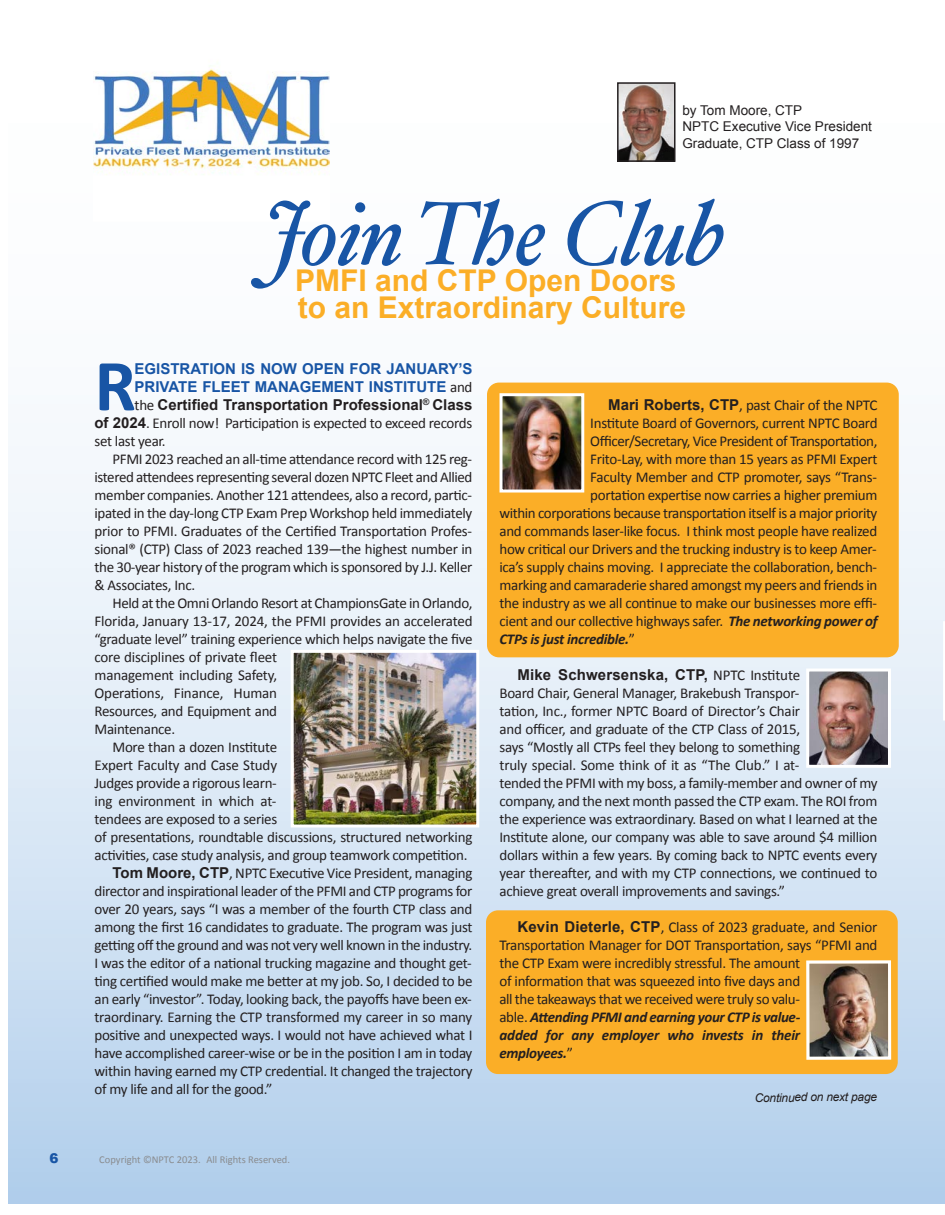
<style>
.page{position:relative;width:945px;height:1215px;background:#fff}
.page>*{position:absolute;margin:0;border:0;box-sizing:border-box;transform-origin:0 0}
.t1{font:italic 90px "Hoefler Text";letter-spacing:-.02em;color:#1855a5}
.t2{font:700 73.95px "Calibri";color:#1855a5}
.t3{font:700 30px/27px "Arial";color:#fbae27}
.t4{font:15px/18px "Calibri";letter-spacing:-.02em;color:#231f20}
.t5{font:700 15px "Arial";color:#1855a5}
.t6{font:700 15px "Arial";color:#231f20}
.t7{font:italic 700 15px "Calibri";letter-spacing:-.02em;color:#231f20}
.t8{font:13.5px/16.2px "Arial";color:#231f20}
.t9{font:900 13.5px "Arial";color:#1855a5}
.t10{font:italic 12px "Arial";letter-spacing:-.025em;color:#231f20}
.t11{font:10.5px "Calibri";color:#8a8c8f}
.s1{font-family:"Calibri";font-weight:400;color:#231f20}
.s2{font-family:"Calibri";font-weight:400}
.s3{font-family:"Arial";font-weight:700}
.s4{font-weight:700;font-style:italic}
.s5{font-weight:400;font-style:normal}
</style>
<div class="page">
<div style="left:9px;top:12px;width:936px;height:1191px;background:linear-gradient(to bottom,#fff,#bcd5ee)"></div>
<img style="left:93px;top:25px;width:236px;height:197px">
<div style="left:487px;top:383px;width:412px;height:274px;background:#fbae27;border-radius:12px"></div>
<div style="left:486px;top:910px;width:412px;height:164px;background:#fbae27;border-radius:12px"></div>
<img style="left:295px;top:654px;width:180px;height:170px">
<div style="left:291px;top:650px;width:188px;height:178px;border:3px solid #fff"></div>
<img style="left:620px;top:85px;width:53px;height:74px">
<div style="left:617px;top:82px;width:59px;height:80px;border:2px solid #231f20"></div>
<svg style="left:943px;top:621px;width:2px;height:100px"></svg>
<img style="left:810px;top:673px;width:77px;height:91px">
<div style="left:806px;top:669px;width:85px;height:99px;border:3px solid #fff"></div>
<img style="left:810px;top:964px;width:77px;height:92px">
<div style="left:806px;top:960px;width:85px;height:100px;border:3px solid #fff"></div>
<img style="left:504px;top:397px;width:76px;height:92px">
<div style="left:500px;top:393px;width:84px;height:100px;border:3px solid #fff"></div>
<p class="t8" style="left:682px;top:102px;width:191px">by Tom Moore, CTP<br>NPTC Executive Vice President<br>Graduate, CTP Class of 1997</p>
<p class="t1" style="left:265px;top:199px;width:463px">Join The Club</p>
<p class="t3" style="left:295px;top:267px;width:393px">PMFI and CTP Open Doors to an Extraordinary Culture</p>
<p class="t2" style="left:94px;top:340px;width:43px">R</p>
<p class="t5" style="left:135px;top:361px;width:339px">EGISTRATION IS NOW OPEN FOR JANUARY’S</p>
<p class="t5" style="left:135px;top:379px;width:339px">PRIVATE FLEET MANAGEMENT INSTITUTE <span class="s1">and</span></p>
<p class="t6" style="left:135px;top:397px;width:339px"><span class="s2">the</span> Certified Transportation Professional<sup>®</sup> Class</p>
<p class="t4" style="left:94px;top:414px;width:379px"><span class="s3">of 2024</span>. Enroll now! Participation is expected to exceed records</p>
<p class="t4" style="left:94px;top:432px;width:73px">set last year.</p>
<p class="t4" style="left:94px;top:450px;width:380px;text-align:justify;text-indent:18px">PFMI 2023 reached an all-time attendance record with 125 reg&shy;istered attendees representing several dozen NPTC Fleet and Allied member companies. Another 121 attendees, also a record, partic&shy;ipated in the day-long CTP Exam Prep Workshop held immediately prior to PFMI. Graduates of the Certified Transportation Profes&shy;sional® (CTP) Class of 2023 reached 139—the highest number in the 30-year history of the program which is sponsored by J.J. Keller &amp; Associates, Inc.</p>
<p class="t4" style="left:94px;top:594px;width:380px;text-indent:18px">Held at the Omni Orlando Resort at ChampionsGate in Orlando, Florida, January 13-17, 2024, the PFMI provides an accelerated “graduate level” training experience which helps navigate the five core disciplines of private fleet<br>management including Safety,<br>Operations, Finance, Human<br>Resources, and Equipment and<br>Maintenance.</p>
<p class="t4" style="left:94px;top:738px;width:379px;text-indent:18px">More than a dozen Institute<br>Expert Faculty and Case Study<br>Judges provide a rigorous learn-<br>ing environment in which at-<br>tendees are exposed to a series<br>of presentations, roundtable discussions, structured networking activities, case study analysis, and group teamwork competition.</p>
<p class="t4" style="left:94px;top:864px;width:380px;text-align:justify;text-indent:18px"><span class="s3">Tom Moore, CTP</span>, NPTC Executive Vice President, managing director and inspirational leader of the PFMI and CTP programs for over 20 years, says “I was a member of the fourth CTP class and among the first 16 candidates to graduate. The program was just getting off the ground and was not very well known in the industry.<br>I was the editor of a national trucking magazine and thought get&shy;ting certified would make me better at my job. So, I decided to be an early “investor”. Today, looking back, the payoffs have been ex&shy;traordinary. Earning the CTP transformed my career in so many positive and unexpected ways. I would not have achieved what I have accomplished career-wise or be in the position I am in today within having earned my CTP credential. It changed the trajectory of my life and all for the good.”</p>
<p class="t9" style="left:50px;top:1148px;width:11px">6</p>
<p class="t11" style="left:99px;top:1153px;width:192px">Copyright ©NPTC 2023. All Rights Reserved.</p>
<p class="t4" style="left:608px;top:396px;width:271px"><span class="s3">Mari Roberts, CTP</span>, past Chair of the NPTC</p>
<p class="t4" style="left:590px;top:414px;width:289px">Institute Board of Governors, current NPTC Board</p>
<p class="t4" style="left:590px;top:432px;width:289px">Officer/Secretary, Vice President of Transportation,</p>
<p class="t4" style="left:590px;top:450px;width:289px">Frito-Lay, with more than 15 years as PFMI Expert</p>
<p class="t4" style="left:590px;top:468px;width:288px">Faculty Member and CTP promoter, says “Trans-</p>
<p class="t4" style="left:590px;top:486px;width:289px">portation expertise now carries a higher premium</p>
<p class="t4" style="left:500px;top:504px;width:379px">within corporations because transportation itself is a major priority</p>
<p class="t4" style="left:500px;top:522px;width:379px">and commands laser-like focus. I think most people have realized</p>
<p class="t4" style="left:500px;top:540px;width:379px">how critical our Drivers and the trucking industry is to keep Amer-</p>
<p class="t4" style="left:500px;top:558px;width:379px">ica’s supply chains moving. I appreciate the collaboration, bench-</p>
<p class="t4" style="left:499px;top:576px;width:379px">marking and camaraderie shared amongst my peers and friends in</p>
<p class="t4" style="left:499px;top:594px;width:379px">the industry as we all continue to make our businesses more effi-</p>
<p class="t4" style="left:500px;top:612px;width:379px">cient and our collective highways safer. <span class="s4">The networking power of</span></p>
<p class="t7" style="left:500px;top:630px;width:137px">CTPs is just incredible.<span class="s5">”</span></p>
<p class="t4" style="left:500px;top:666px;width:380px;text-indent:18px"><span class="s3">Mike Schwersenska, CTP,</span> NPTC Institute<br>Board Chair, General Manager, Brakebush Transpor-<br>tation, Inc., former NPTC Board of Director’s Chair<br>and officer, and graduate of the CTP Class of 2015,<br>says “Mostly all CTPs feel they belong to something<br>truly special. Some think of it as “The Club.” I at-<br>tended the PFMI with my boss, a family-member and owner of my company, and the next month passed the CTP exam. The ROI from the experience was extraordinary. Based on what I learned at the Institute alone, our company was able to save around $4 million dollars within a few years. By coming back to NPTC events every year thereafter, and with my CTP connections, we continued to achieve great overall improvements and savings.”</p>
<p class="t4" style="left:499px;top:918px;width:380px;text-indent:18px"><span class="s3">Kevin Dieterle, CTP</span>, Class of 2023 graduate, and Senior Transportation Manager for DOT Transportation, says “PFMI and the CTP Exam were incredibly stressful. The amount<br>of information that was squeezed into five days and<br>all the takeaways that we received were truly so valu-<br>able. <span class="s4">Attending PFMI and earning your CTP is value-<br>added for any employer who invests in their employees.</span>”</p>
<p class="t10" style="left:755px;top:1091px;width:124px">Continued on next page</p>
</div>
